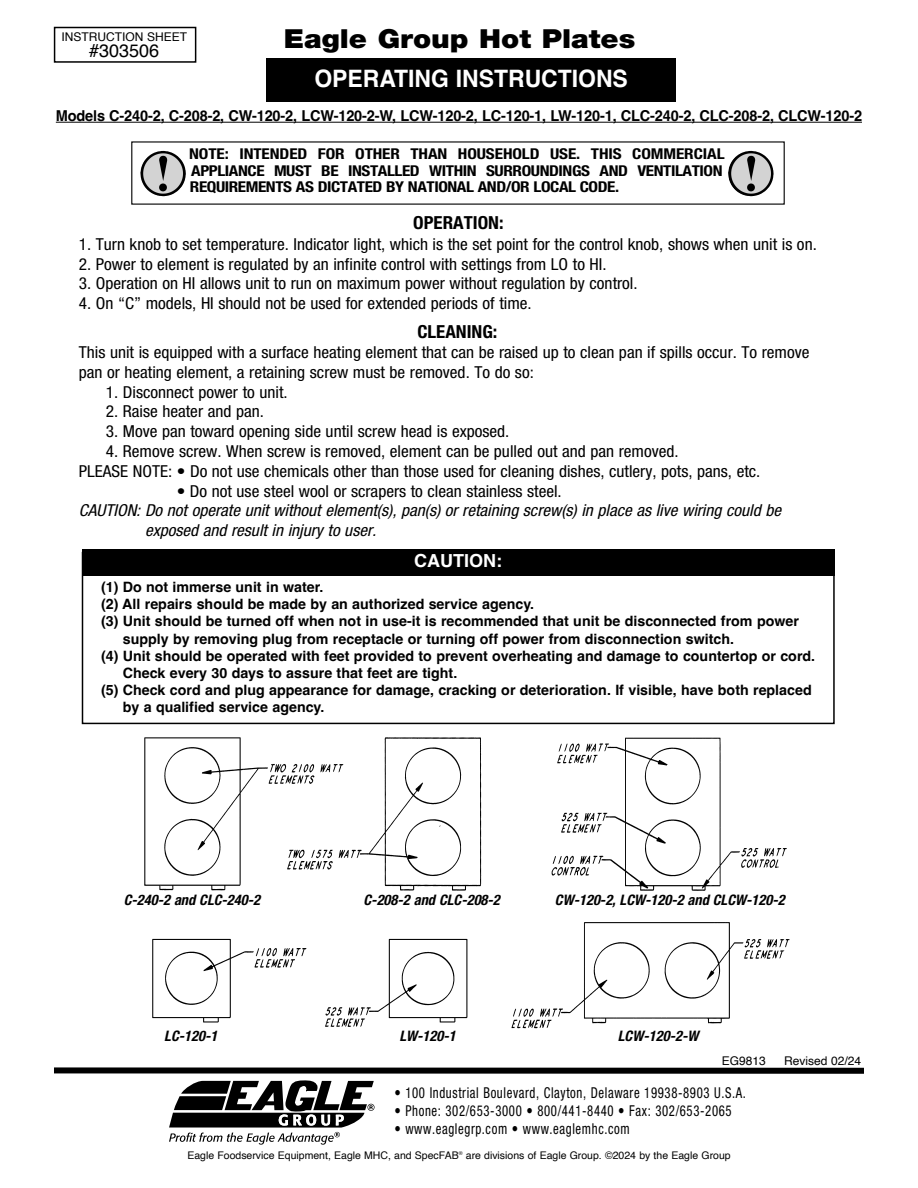
<style>
.page{position:relative;width:918px;height:1188px;background:#fff}
.page>*{position:absolute;margin:0;border:0;box-sizing:border-box;transform-origin:0 0}
.t1{font:900 26.25px "Helvetica Neue LT Pro";color:#000;scale:1.1 1}
.t2{font:700 24px "Helvetica";color:#fff;scale:.95 1}
.t3{font:700 condensed 18px "Helvetica Neue LT Pro";color:#000;scale:1.05 1}
.t4{font:700 18px "Helvetica";color:#fff}
.t5{font:18px "Helvetica";color:#000}
.t6{font:condensed 16.5px/19.8px "Helvetica Neue LT Pro";color:#000;scale:1.05 1}
.t7{font:italic condensed 16.5px/19.8px "Helvetica Neue LT Pro";color:#000;scale:1.05 1}
.t8{font:700 condensed 15px/16.8px "Helvetica Neue LT Pro";letter-spacing:-.025em;color:#000;scale:1.15 1}
.t9{font:condensed 15px "Helvetica Neue LT Pro";letter-spacing:.05em;color:#000;scale:.85 1}
.t10{font:700 15px "Helvetica";letter-spacing:-.01em;color:#000}
.t11{font:italic 700 condensed 14.55px "Helvetica Neue LT Pro";color:#000}
.t12{font:700 14.25px "Helvetica";color:#000}
.t13{font:12px "Helvetica";color:#000}
.t14{font:10.5px "Helvetica";color:#000}
</style>
<div class="page">
<img style="left:140px;top:151px;width:46px;height:45px">
<img style="left:728px;top:151px;width:46px;height:45px">
<div style="left:266px;top:58px;width:410px;height:44px;background:#000"></div>
<hr style="left:56px;top:122px;width:806px;height:1px;background:#000">
<img style="left:144px;top:737px;width:643px;height:154px">
<img style="left:152px;top:922px;width:638px;height:107px">
<div style="left:82px;top:552px;width:753px;height:172px;border:2px solid #000"></div>
<div style="left:82px;top:549px;width:753px;height:26px;background:#000"></div>
<svg style="left:169px;top:1080px;width:206px;height:65px"></svg>
<div style="left:54px;top:1067px;width:810px;height:7px;background:#000"></div>
<div style="left:54px;top:27px;width:142px;height:36px;border:2px solid #000"></div>
<p class="t13" style="left:61px;top:31px;width:127px">INSTRUCTION SHEET</p>
<p class="t5" style="left:89px;top:43px;width:72px">#303506</p>
<h1 class="t1" style="left:284px;top:24px;width:321px">Eagle Group Hot Plates</h1>
<h2 class="t2" style="left:314px;top:68px;width:331px">OPERATING INSTRUCTIONS</h2>
<p class="t10" style="left:56px;top:109px;width:808px">Models C-240-2, C-208-2, CW-120-2, LCW-120-2-W, LCW-120-2, LC-120-1, LW-120-1, CLC-240-2, CLC-208-2, CLCW-120-2</p>
<p class="t8" style="left:189px;top:145px;width:467px">NOTE: INTENDED FOR OTHER THAN HOUSEHOLD USE. THIS COMMERCIAL<br>APPLIANCE MUST BE INSTALLED WITHIN SURROUNDINGS AND VENTILATION<br>REQUIREMENTS AS DICTATED BY NATIONAL AND/OR LOCAL CODE.</p>
<p class="t3" style="left:413px;top:213px;width:87px">OPERATION:</p>
<p class="t6" style="left:79px;top:236px;width:704px">1. Turn knob to set temperature. Indicator light, which is the set point for the control knob, shows when unit is on.</p>
<p class="t6" style="left:79px;top:255px;width:504px">2. Power to element is regulated by an infinite control with settings from LO to HI.</p>
<p class="t6" style="left:79px;top:275px;width:534px">3. Operation on HI allows unit to run on maximum power without regulation by control.</p>
<p class="t6" style="left:79px;top:295px;width:433px">4. On “C” models, HI should not be used for extended periods of time.</p>
<p class="t3" style="left:417px;top:321px;width:78px">CLEANING:</p>
<p class="t6" style="left:79px;top:344px;width:697px">This unit is equipped with a surface heating element that can be raised up to clean pan if spills occur. To remove pan or heating element, a retaining screw must be removed. To do so:</p>
<p class="t6" style="left:106px;top:383px;width:175px">1. Disconnect power to unit.</p>
<p class="t6" style="left:106px;top:403px;width:152px">2. Raise heater and pan.</p>
<p class="t6" style="left:106px;top:423px;width:386px">3. Move pan toward opening side until screw head is exposed.</p>
<p class="t6" style="left:79px;top:443px;width:651px;text-indent:27px">4. Remove screw. When screw is removed, element can be pulled out and pan removed.<br>PLEASE NOTE: • Do not use chemicals other than those used for cleaning dishes, cutlery, pots, pans, etc.</p>
<p class="t6" style="left:177px;top:482px;width:368px">• Do not use steel wool or scrapers to clean stainless steel.</p>
<p class="t7" style="left:145px;top:502px;width:607px;text-indent:-66px">CAUTION: Do not operate unit without element(s), pan(s) or retaining screw(s) in place as live wiring could be exposed and result in injury to user.</p>
<p class="t4" style="left:414px;top:553px;width:89px">CAUTION:</p>
<p class="t12" style="left:101px;top:581px;width:224px">(1) Do not immerse unit in water.</p>
<p class="t12" style="left:101px;top:598px;width:435px">(2) All repairs should be made by an authorized service agency.</p>
<p class="t12" style="left:101px;top:616px;width:699px">(3) Unit should be turned off when not in use-it is recommended that unit be disconnected from power</p>
<p class="t12" style="left:123px;top:633px;width:613px">supply by removing plug from receptacle or turning off power from disconnection switch.</p>
<p class="t12" style="left:101px;top:650px;width:716px">(4) Unit should be operated with feet provided to prevent overheating and damage to countertop or cord.</p>
<p class="t12" style="left:123px;top:667px;width:336px">Check every 30 days to assure that feet are tight.</p>
<p class="t12" style="left:101px;top:684px;width:712px">(5) Check cord and plug appearance for damage, cracking or deterioration. If visible, have both replaced</p>
<p class="t12" style="left:123px;top:701px;width:203px">by a qualified service agency.</p>
<p class="t11" style="left:124px;top:891px;width:138px">C-240-2 and CLC-240-2</p>
<p class="t11" style="left:364px;top:891px;width:138px">C-208-2 and CLC-208-2</p>
<p class="t11" style="left:555px;top:891px;width:231px">CW-120-2, LCW-120-2 and CLCW-120-2</p>
<p class="t11" style="left:164px;top:1028px;width:55px">LC-120-1</p>
<p class="t11" style="left:399px;top:1028px;width:58px">LW-120-1</p>
<p class="t11" style="left:618px;top:1028px;width:82px">LCW-120-2-W</p>
<p class="t13" style="left:722px;top:1056px;width:46px">EG9813</p>
<p class="t13" style="left:784px;top:1056px;width:79px">Revised 02/24</p>
<p class="t9" style="left:394px;top:1087px;width:415px">• 100 Industrial Boulevard, Clayton, Delaware 19938-8903 U.S.A.</p>
<p class="t9" style="left:394px;top:1105px;width:398px">• Phone: 302/653-3000 • 800/441-8440 • Fax: 302/653-2065</p>
<p class="t9" style="left:394px;top:1123px;width:278px">• www.eaglegrp.com • www.eaglemhc.com</p>
<p class="t14" style="left:187px;top:1151px;width:545px">Eagle Foodservice Equipment, Eagle MHC, and SpecFAB<sup>®</sup> are divisions of Eagle Group. ©2024 by the Eagle Group</p>
</div>
